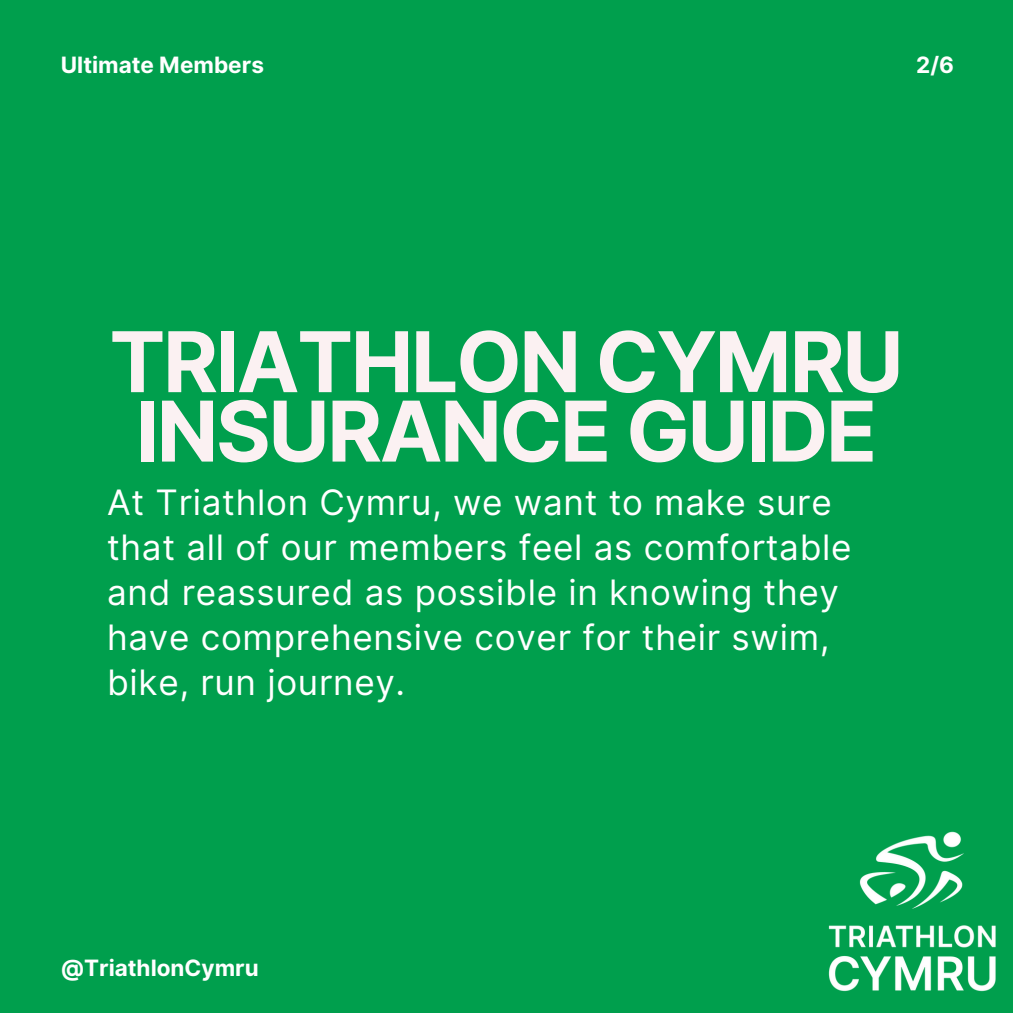
<style>
.page{position:relative;width:1013px;height:1013px;background:#fff}
.page>*{position:absolute;margin:0;border:0;box-sizing:border-box;transform-origin:0 0}
.t1{font:700 83.75px/69.4px "Inter";letter-spacing:-.03em;color:#fbf1f2;text-align:center}
.t2{font:35px/45px "Inter";letter-spacing:.02em;color:#fff}
.t3{font:700 22.5px "Inter";color:#fff}
</style>
<div class="page">
<div style="left:0;top:0;width:1012px;height:1012px;background:#009f4d"></div>
<img style="left:828px;top:831px;width:168px;height:161px">
<p class="t3" style="left:61px;top:51px;width:205px">Ultimate Members</p>
<p class="t3" style="left:916px;top:51px;width:39px">2/6</p>
<h1 class="t1" style="left:109px;top:327px;width:795px">TRIATHLON CYMRU<br>INSURANCE GUIDE</h1>
<p class="t2" style="left:107px;top:479px;width:746px">At Triathlon Cymru, we want to make sure that all of our members feel as comfortable and reassured as possible in knowing they have comprehensive cover for their swim, bike, run journey.</p>
<p class="t3" style="left:61px;top:954px;width:199px">@TriathlonCymru</p>
</div>
